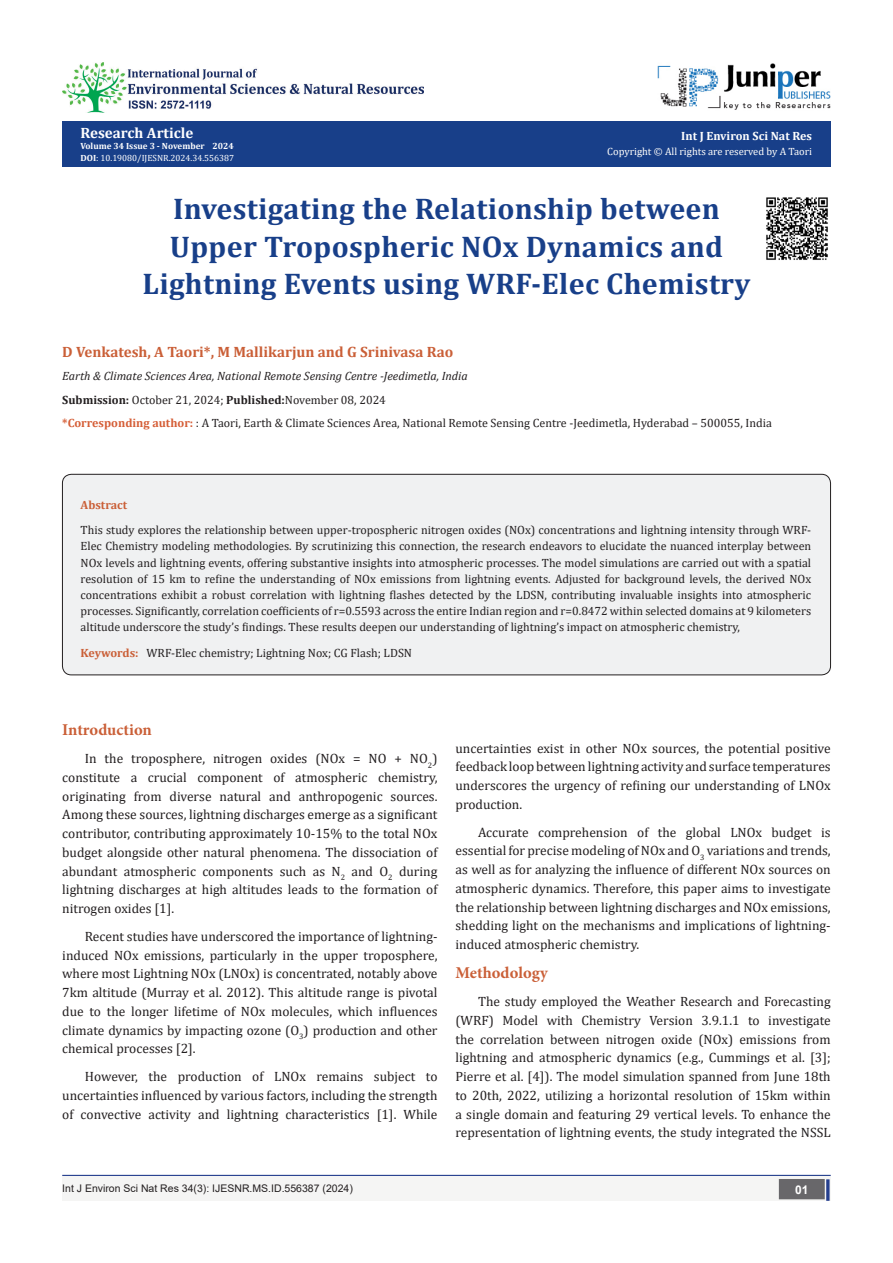
<style>
.page{position:relative;width:893px;height:1263px;background:#fff}
.page>*{position:absolute;margin:0;border:0;box-sizing:border-box;transform-origin:0 0}
.t1{font:700 30px/37.5px "Cambria";letter-spacing:.01em;color:#183f89;text-align:center}
.Body_Text{font:700 16.5px "Minion Pro";color:#ca5f37}
.t2{font:700 15px "Cambria";color:#ca5f37}
.t3{font:700 15px "Cambria";color:#fff}
.t4{font:13.5px/18.8px "Cambria";color:#231f20;text-align:justify}
.t5{font:12px/16.2px "Cambria";color:#231f20;text-align:justify}
.t6{font:italic 12px "Cambria";color:#231f20}
.t7{font:700 12px "Cambria";color:#fff}
.t8{font:700 12px "Cambria";color:#ca5f37}
.t9{font:700 12px "Arial";color:#fff}
.t10{font:10.5px "Arial";color:#231f20}
.t11{font:10.5px "Cambria";color:#fffefc}
.t12{font:9px "Cambria";color:#fff}
.t13{font:700 9px "Cambria";color:#fff}
.s1{font-weight:700}
.s2{font-weight:700;color:#d55e37}
.s3{font-weight:700;color:#ca5f37}
</style>
<div class="page">
<div style="left:62px;top:1175px;width:494px;height:26px;background:#f5f5f4"></div>
<img style="left:657px;top:63px;width:173px;height:47px">
<div style="left:503px;top:1176px;width:328px;height:25px;background:#f5f5f4"></div>
<div style="left:780px;top:1180px;width:44px;height:18px;background:#68676a"></div>
<div style="left:779px;top:1179px;width:46px;height:20px;border:2px solid #68676a"></div>
<div style="left:826px;top:1179px;width:3px;height:22px;background:#253f8e;border:2px solid #253f8e"></div>
<hr style="left:62px;top:1175px;width:769px;height:1px;background:#253f8e">
<img style="left:62px;top:62px;width:362px;height:51px">
<div style="left:62px;top:122px;width:769px;height:45px;background:#183f89"></div>
<div style="left:62px;top:474px;width:768px;height:201px;background:#f0f1f2;border-radius:9px"></div>
<div style="left:62px;top:474px;width:769px;height:201px;border:1px solid #231f20;border-radius:9px"></div>
<img style="left:766px;top:197px;width:62px;height:63px">
<p class="t3" style="left:80px;top:122px;width:114px">Research Article</p>
<p class="t13" style="left:80px;top:139px;width:155px">Volume 34 Issue 3 - November 2024</p>
<p class="t12" style="left:80px;top:153px;width:155px"><span class="s1">DOI</span>: 10.19080/IJESNR.2024.34.556387</p>
<p class="t7" style="left:681px;top:127px;width:132px">Int J Environ Sci Nat Res</p>
<p class="t11" style="left:607px;top:146px;width:206px">Copyright © All rights are reserved by A Taori</p>
<p class="t1" style="left:143px;top:189px;width:609px">Investigating the Relationship between<br>Upper Tropospheric NOx Dynamics and<br>Lightning Events using WRF-Elec Chemistry</p>
<p class="t2" style="left:62px;top:341px;width:393px">D Venkatesh, A Taori*, M Mallikarjun and G Srinivasa Rao</p>
<p class="t6" style="left:62px;top:368px;width:407px">Earth &amp; Climate Sciences Area, National Remote Sensing Centre -Jeedimetla, India</p>
<p class="t5" style="left:62px;top:391px;width:325px"><span class="s1">Submission:</span> October 21, 2024; <span class="s1">Published:</span>November 08, 2024</p>
<p class="t5" style="left:62px;top:415px;width:711px"><span class="s2">*Corresponding author:</span> : A Taori, Earth &amp; Climate Sciences Area, National Remote Sensing Centre -Jeedimetla, Hyderabad – 500055, India</p>
<p class="t8" style="left:81px;top:496px;width:48px">Abstract</p>
<p class="t5" style="left:81px;top:522px;width:732px">This study explores the relationship between upper-tropospheric nitrogen oxides (NOx) concentrations and lightning intensity through WRF-Elec Chemistry modeling methodologies. By scrutinizing this connection, the research endeavors to elucidate the nuanced interplay between NOx levels and lightning events, offering substantive insights into atmospheric processes. The model simulations are carried out with a spatial resolution of 15 km to refine the understanding of NOx emissions from lightning events. Adjusted for background levels, the derived NOx concentrations exhibit a robust correlation with lightning flashes detected by the LDSN, contributing invaluable insights into atmospheric processes. Significantly, correlation coefficients of r=0.5593 across the entire Indian region and r=0.8472 within selected domains at 9 kilometers altitude underscore the study’s findings. These results deepen our understanding of lightning’s impact on atmospheric chemistry,</p>
<p class="t5" style="left:81px;top:644px;width:333px"><span class="s3">Keywords:</span> WRF-Elec chemistry; Lightning Nox; CG Flash; LDSN</p>
<p class="Body_Text" style="left:62px;top:718px;width:91px">Introduction</p>
<p class="t4" style="left:62px;top:749px;width:377px;text-indent:22px">In the troposphere, nitrogen oxides (NOx = NO + NO<sub>2</sub>) constitute a crucial component of atmospheric chemistry, originating from diverse natural and anthropogenic sources.<br>Among these sources, lightning discharges emerge as a significant contributor, contributing approximately 10-15% to the total NOx budget alongside other natural phenomena. The dissociation of abundant atmospheric components such as N<sub>2</sub> and O<sub>2</sub> during lightning discharges at high altitudes leads to the formation of nitrogen oxides [1].</p>
<p class="t4" style="left:62px;top:927px;width:377px;text-indent:22px">Recent studies have underscored the importance of lightning&shy;induced NOx emissions, particularly in the upper troposphere, where most Lightning NOx (LNOx) is concentrated, notably above 7km altitude (Murray et al. 2012). This altitude range is pivotal due to the longer lifetime of NOx molecules, which influences climate dynamics by impacting ozone (O<sub>3</sub>) production and other chemical processes [2].</p>
<p class="t4" style="left:62px;top:1067px;width:377px;text-indent:22px">However, the production of LNOx remains subject to uncertainties influenced by various factors, including the strength of convective activity and lightning characteristics [1]. While</p>
<p class="t4" style="left:455px;top:738px;width:377px">uncertainties exist in other NOx sources, the potential positive feedback loop between lightning activity and surface temperatures underscores the urgency of refining our understanding of LNOx production.</p>
<p class="t4" style="left:455px;top:822px;width:377px;text-indent:22px">Accurate comprehension of the global LNOx budget is essential for precise modeling of NOx and O<sub>3</sub> variations and trends, as well as for analyzing the influence of different NOx sources on atmospheric dynamics. Therefore, this paper aims to investigate the relationship between lightning discharges and NOx emissions, shedding light on the mechanisms and implications of lightning&shy;induced atmospheric chemistry.</p>
<p class="Body_Text" style="left:455px;top:961px;width:94px">Methodology</p>
<p class="t4" style="left:455px;top:992px;width:377px;text-indent:22px">The study employed the Weather Research and Forecasting (WRF) Model with Chemistry Version 3.9.1.1 to investigate the correlation between nitrogen oxide (NOx) emissions from lightning and atmospheric dynamics (e.g., Cummings et al. [3]; Pierre et al. [4]). The model simulation spanned from June 18th to 20th, 2022, utilizing a horizontal resolution of 15km within a single domain and featuring 29 vertical levels. To enhance the representation of lightning events, the study integrated the NSSL</p>
<p class="t10" style="left:62px;top:1181px;width:292px">Int J Environ Sci Nat Res 34(3): IJESNR.MS.ID.556387 (2024)</p>
<p class="t9" style="left:795px;top:1181px;width:15px">01</p>
</div>
